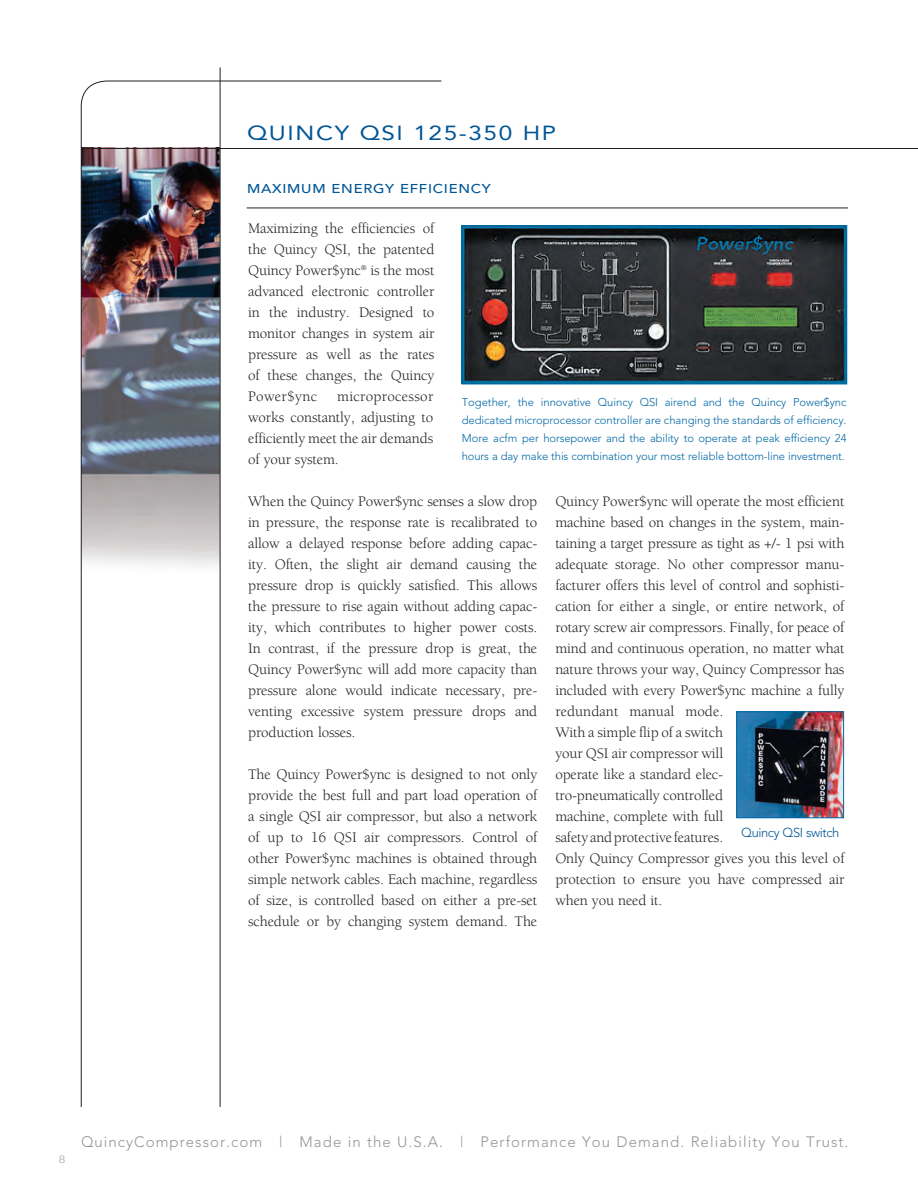
<style>
.page{position:relative;width:918px;height:1188px;background:#fff}
.page>*{position:absolute;margin:0;border:0;box-sizing:border-box;transform-origin:0 0}
.t1{font:20.25px "Avenir";letter-spacing:.065em;color:#005595;scale:1.2 1}
.QNCY_Body{font:15px/21px "Berkeley Std";letter-spacing:-.01em;color:#231f20;text-align:justify}
.t2{font:300 15px "Avenir";letter-spacing:.07em;color:#939598}
.QNCY_Call_outs{font:300 12.9px "Avenir";letter-spacing:-.03em;color:#005595}
.Subheads{font:500 12.75px "Avenir";letter-spacing:.05em;color:#005595;scale:1.15 1}
.QNCY_Call_outs-2{font:300 11.25px/18px "Avenir";letter-spacing:-.01em;color:#0067a5;text-align:justify}
.t3{font:300 10.5px "Avenir";color:#a8a9ad;scale:1.2 1}
</style>
<div class="page">
<svg style="left:80px;top:81px;width:362px;height:1026px"></svg>
<hr style="left:220px;top:68px;width:1px;height:1039px;background:#231f20">
<hr style="left:81px;top:148px;width:837px;height:1px;background:#231f20">
<img style="left:463px;top:227px;width:382px;height:155px">
<div style="left:461px;top:225px;width:386px;height:159px;border:1px solid #0067a5"></div>
<img style="left:738px;top:713px;width:104px;height:103px">
<div style="left:736px;top:711px;width:108px;height:107px;border:1px solid #0067a5"></div>
<hr style="left:247px;top:208px;width:601px;height:1px;background:#231f20">
<p class="t1" style="left:247px;top:121px;width:259px">QUINCY QSI 125-350 HP</p>
<p class="Subheads" style="left:247px;top:181px;width:213px">MAXIMUM ENERGY EFFICIENCY</p>
<p class="QNCY_Body" style="left:248px;top:218px;width:188px">Maximizing the efficiencies of the Quincy QSI, the patented Quincy Power$ync<sup>®</sup> is the most advanced electronic controller in the industry. Designed to monitor changes in system air pressure as well as the rates of these changes, the Quincy Power$ync</p>
<p class="QNCY_Body" style="left:248px;top:386px;width:187px;text-indent:89px">microprocessor works constantly, adjusting to efficiently meet the air demands of your system.</p>
<p class="QNCY_Body" style="left:248px;top:491px;width:291px">When the Quincy Power$ync senses a slow drop in pressure, the response rate is recalibrated to allow a delayed response before adding capac&shy;ity. Often, the slight air demand causing the pressure drop is quickly satisfied. This allows the pressure to rise again without adding capac&shy;ity, which contributes to higher power costs.<br>In contrast, if the pressure drop is great, the Quincy Power$ync will add more capacity than pressure alone would indicate necessary, pre&shy;venting excessive system pressure drops and production losses.</p>
<p class="QNCY_Body" style="left:248px;top:764px;width:291px">The Quincy Power$ync is designed to not only provide the best full and part load operation of a single QSI air compressor, but also a network of up to 16 QSI air compressors. Control of other Power$ync machines is obtained through simple network cables. Each machine, regardless of size, is controlled based on either a pre-set schedule or by changing system demand. The</p>
<p class="QNCY_Call_outs-2" style="left:462px;top:393px;width:386px">Together, the innovative Quincy QSI airend and the Quincy Power$ync dedicated microprocessor controller are changing the standards of efficiency.<br>More acfm per horsepower and the ability to operate at peak efficiency 24 hours a day make this combination your most reliable bottom-line investment.</p>
<p class="QNCY_Body" style="left:555px;top:491px;width:291px;text-align:left">Quincy Power$ync will operate the most efficient machine based on changes in the system, main&shy;taining a target pressure as tight as +/- 1 psi with adequate storage. No other compressor manu&shy;facturer offers this level of control and sophisti&shy;cation for either a single, or entire network, of rotary screw air compressors. Finally, for peace of mind and continuous operation, no matter what nature throws your way, Quincy Compressor has included with every Power$ync machine a fully redundant manual mode.<br>With a simple flip of a switch<br>your QSI air compressor will<br>operate like a standard elec-<br>tro-pneumatically controlled<br>machine, complete with full<br>safety and protective features.<br>Only Quincy Compressor gives you this level of protection to ensure you have compressed air when you need it.</p>
<p class="QNCY_Call_outs" style="left:741px;top:825px;width:100px">Quincy QSI switch</p>
<p class="t3" style="left:59px;top:1153px;width:7px">8</p>
<p class="t2" style="left:81px;top:1133px;width:769px">QuincyCompressor.com | Made in the U.S.A. | Performance You Demand. Reliability You Trust.</p>
</div>
